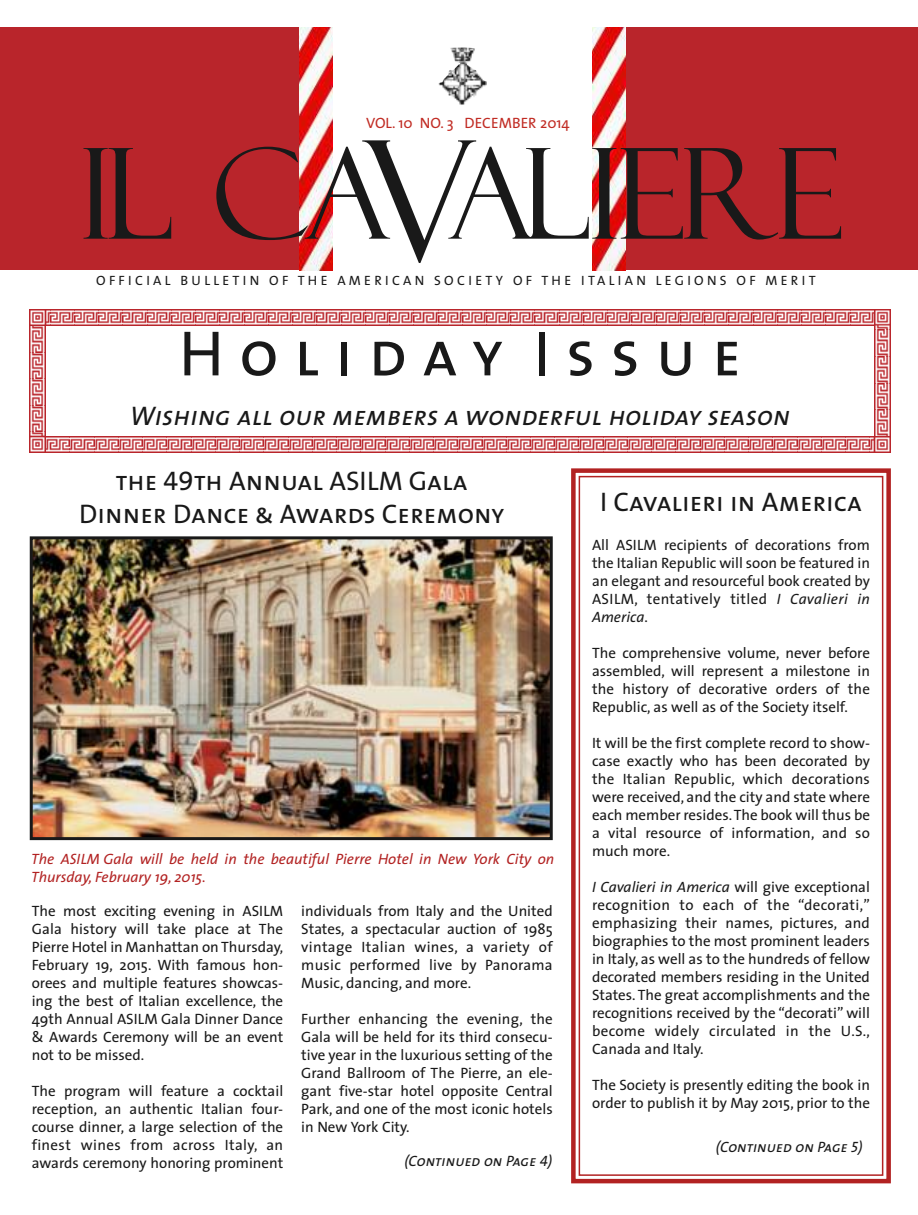
<style>
.page{position:relative;width:918px;height:1215px;background:#fff}
.page>*{position:absolute;margin:0;border:0;box-sizing:border-box;transform-origin:0 0}
.t1{font:64.5px "The Sans Caps";letter-spacing:.24em;color:#191919}
.t2{font:27px/32.4px "The Sans Caps";color:#191919;text-align:center}
.t3{font:italic 27px "The Sans Caps";color:#191919}
.t4{font:15px/18px "The Sans";color:#191919;text-align:justify}
.t5{font:italic 15px/18px "The Sans";color:#b22222}
.t6{font:italic 15px "The Sans Caps";color:#191919}
.t7{font:15px "The Sans";color:#c12c24}
.t8{font:13.5px "The Sans";letter-spacing:.245em;color:#191919}
.s1{font-style:italic}
</style>
<div class="page">
<div style="left:0;top:27px;width:918px;height:243px;background:#b9252b"></div>
<div style="left:300px;top:27px;width:324px;height:243px;background:#fff"></div>
<img style="left:300px;top:27px;width:32px;height:243px">
<img style="left:593px;top:27px;width:32px;height:243px">
<svg style="left:84px;top:140px;width:757px;height:123px"></svg>
<img style="left:438px;top:47px;width:49px;height:58px">
<img style="left:29px;top:309px;width:845px;height:17px">
<img style="left:874px;top:309px;width:17px;height:127px">
<img style="left:46px;top:436px;width:845px;height:17px">
<img style="left:29px;top:325px;width:17px;height:128px">
<img style="left:34px;top:540px;width:515px;height:296px">
<div style="left:30px;top:536px;width:523px;height:304px;border:3px solid #191919"></div>
<div style="left:571px;top:468px;width:320px;height:715px;border:4px solid #b22222"></div>
<div style="left:579px;top:476px;width:304px;height:700px;border:2px solid #b22222"></div>
<p class="t7" style="left:366px;top:117px;width:205px">VOL. 10 NO. 3 DECEMBER 2014</p>
<p class="t8" style="left:96px;top:275px;width:721px">OFFICIAL BULLETIN OF THE AMERICAN SOCIETY OF THE ITALIAN LEGIONS OF MERIT</p>
<h1 class="t1" style="left:179px;top:332px;width:564px">Holiday Issue</h1>
<h2 class="t3" style="left:130px;top:406px;width:662px">Wishing all our members a wonderful holiday season</h2>
<h2 class="t2" style="left:79px;top:468px;width:427px">the 49th Annual ASILM Gala<br>Dinner Dance &amp; Awards Ceremony</h2>
<p class="t5" style="left:31px;top:852px;width:525px">The ASILM Gala will be held in the beautiful Pierre Hotel in New York City on<br>Thursday, February 19, 2015.</p>
<p class="t4" style="left:32px;top:903px;width:253px">The most exciting evening in ASILM Gala history will take place at The Pierre Hotel in Manhattan on Thursday, February 19, 2015. With famous hon&shy;orees and multiple features showcas&shy;ing the best of Italian excellence, the 49th Annual ASILM Gala Dinner Dance &amp; Awards Ceremony will be an event not to be missed.</p>
<p class="t4" style="left:32px;top:1083px;width:253px">The program will feature a cocktail reception, an authentic Italian four&shy;course dinner, a large selection of the finest wines from across Italy, an awards ceremony honoring prominent</p>
<p class="t4" style="left:301px;top:903px;width:253px">individuals from Italy and the United States, a spectacular auction of 1985 vintage Italian wines, a variety of music performed live by Panorama Music, dancing, and more.</p>
<p class="t4" style="left:301px;top:1011px;width:253px">Further enhancing the evening, the Gala will be held for its third consecu&shy;tive year in the luxurious setting of the Grand Ballroom of The Pierre, an ele&shy;gant five-star hotel opposite Central Park, and one of the most iconic hotels in New York City.</p>
<p class="t6" style="left:404px;top:1156px;width:149px">(Continued on Page 4)</p>
<h2 class="t2" style="left:600px;top:488px;width:263px">I Cavalieri in America</h2>
<p class="t4" style="left:592px;top:537px;width:280px">All ASILM recipients of decorations from the Italian Republic will soon be featured in an elegant and resourceful book created by ASILM, tentatively titled <span class="s1">I Cavalieri in America</span>.</p>
<p class="t4" style="left:592px;top:645px;width:280px">The comprehensive volume, never before assembled, will represent a milestone in the history of decorative orders of the Republic, as well as of the Society itself.</p>
<p class="t4" style="left:592px;top:735px;width:280px">It will be the first complete record to show&shy;case exactly who has been decorated by the Italian Republic, which decorations were received, and the city and state where each member resides.The book will thus be a vital resource of information, and so much more.</p>
<p class="t4" style="left:592px;top:879px;width:280px"><span class="s1">I Cavalieri in America</span> will give exceptional recognition to each of the “decorati,” emphasizing their names, pictures, and biographies to the most prominent leaders in Italy, as well as to the hundreds of fellow decorated members residing in the United States. The great accomplishments and the recognitions received by the “decorati” will become widely circulated in the U.S., Canada and Italy.</p>
<p class="t4" style="left:592px;top:1077px;width:280px">The Society is presently editing the book in order to publish it by May 2015, prior to the</p>
<p class="t6" style="left:716px;top:1142px;width:148px">(Continued on Page 5)</p>
</div>
